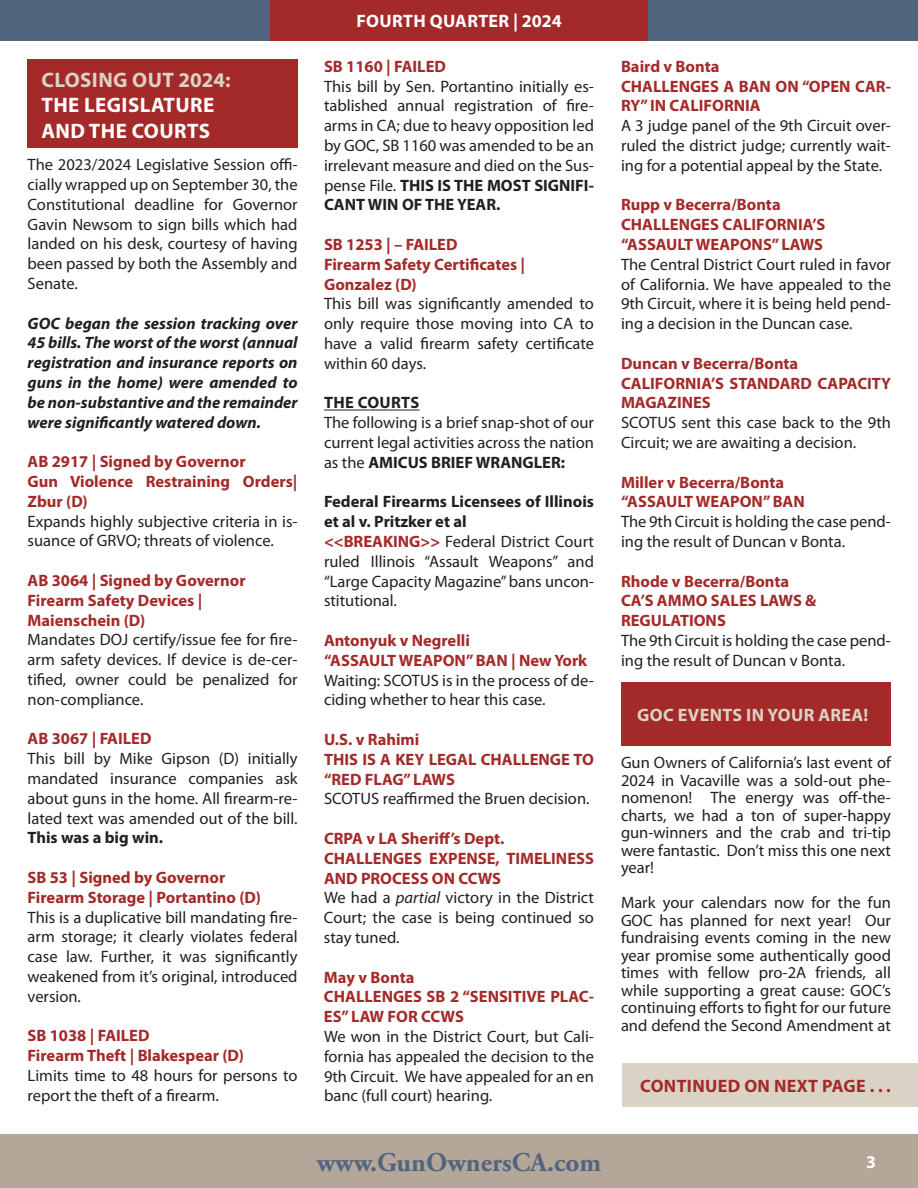
<style>
.page{position:relative;width:918px;height:1188px;background:#fff}
.page>*{position:absolute;margin:0;border:0;box-sizing:border-box;transform-origin:0 0}
.t1{font:700 27px "Adobe Garamond Pro";color:#52657e}
.t2{font:700 21px/25.2px "Myriad Pro";letter-spacing:.02em;color:#fff}
.t3{font:700 21px "Myriad Pro";letter-spacing:.02em;color:#dad3c5}
.t4{font:700 18px "Myriad Pro";letter-spacing:.02em;color:#a42a29}
.t5{font:700 18px "Myriad Pro";letter-spacing:.02em;color:#dad3c5}
.t6{font:700 18px "Myriad Pro";letter-spacing:.02em;color:#fff}
.t7{font:16.5px/19.8px "Myriad Pro";color:#231f20;text-align:justify}
.t8{font:700 16.5px/19.8px "Myriad Pro";color:#a42a29}
.t9{font:italic 700 16.5px/19.8px "Myriad Pro";color:#231f20;text-align:justify}
.t10{font:700 16.5px/19.8px "Myriad Pro";color:#231f20}
.t11{font:700 16.5px "Myriad Pro";letter-spacing:.02em;color:#231f20}
.s1{font-weight:700}
.s2{font-weight:700;color:#a42a29}
.s3{font-style:italic}
</style>
<div class="page">
<div style="left:0;top:1134px;width:918px;height:54px;background:#b4a699"></div>
<div style="left:0;top:0;width:918px;height:40px;background:#52657e"></div>
<div style="left:270px;top:0;width:378px;height:40px;background:#a42a29"></div>
<div style="left:622px;top:1064px;width:296px;height:43px;background:#dad3c5"></div>
<div style="left:27px;top:59px;width:271px;height:89px;background:#a42a29"></div>
<hr style="left:324px;top:410px;width:96px;height:1px;background:#231f20">
<div style="left:621px;top:682px;width:270px;height:64px;background:#a42a29"></div>
<p class="t3" style="left:41px;top:68px;width:191px">CLOSING OUT 2024:</p>
<p class="t2" style="left:41px;top:93px;width:174px">THE LEGISLATURE<br>AND THE COURTS</p>
<p class="t7" style="left:28px;top:155px;width:272px">The 2023/2024 Legislative Session offi&shy;cially wrapped up on September 30, the Constitutional deadline for Governor Gavin Newsom to sign bills which had landed on his desk, courtesy of having been passed by both the Assembly and Senate.</p>
<p class="t9" style="left:28px;top:313px;width:272px">GOC began the session tracking over 45 bills. The worst of the worst (annual registration and insurance reports on guns in the home) were amended to be non-substantive and the remainder were significantly watered down.</p>
<p class="t8" style="left:28px;top:452px;width:220px">AB 2917 | Signed by Governor</p>
<p class="t8" style="left:28px;top:472px;width:272px">Gun Violence Restraining Orders|<br>Zbur (D)</p>
<p class="t7" style="left:28px;top:511px;width:272px">Expands highly subjective criteria in is&shy;suance of GRVO; threats of violence.</p>
<p class="t8" style="left:28px;top:571px;width:220px">AB 3064 | Signed by Governor</p>
<p class="t8" style="left:28px;top:590px;width:176px">Firearm Safety Devices |</p>
<p class="t8" style="left:28px;top:610px;width:119px">Maienschein (D)</p>
<p class="t7" style="left:28px;top:630px;width:272px">Mandates DOJ certify/issue fee for fire&shy;arm safety devices. If device is de-cer&shy;tified, owner could be penalized for non-compliance.</p>
<p class="t8" style="left:28px;top:729px;width:125px">AB 3067 | FAILED</p>
<p class="t7" style="left:28px;top:749px;width:272px">This bill by Mike Gipson (D) initially mandated insurance companies ask about guns in the home. All firearm-re&shy;lated text was amended out of the bill.<br><span class="s1">This was a big win.</span></p>
<p class="t8" style="left:28px;top:868px;width:199px">SB 53 | Signed by Governor</p>
<p class="t8" style="left:28px;top:887px;width:235px">Firearm Storage | Portantino (D)</p>
<p class="t7" style="left:28px;top:907px;width:272px">This is a duplicative bill mandating fire&shy;arm storage; it clearly violates federal case law. Further, it was significantly weakened from it’s original, introduced version.</p>
<p class="t8" style="left:28px;top:1026px;width:124px">SB 1038 | FAILED</p>
<p class="t8" style="left:28px;top:1046px;width:218px">Firearm Theft | Blakespear (D)</p>
<p class="t7" style="left:28px;top:1066px;width:272px">Limits time to 48 hours for persons to report the theft of a firearm.</p>
<p class="t6" style="left:356px;top:11px;width:207px">FOURTH QUARTER | 2024</p>
<p class="t8" style="left:324px;top:57px;width:124px">SB 1160 | FAILED</p>
<p class="t7" style="left:324px;top:76px;width:272px">This bill by Sen. Portantino initially es&shy;tablished annual registration of fire&shy;arms in CA; due to heavy opposition led by GOC, SB 1160 was amended to be an irrelevant measure and died on the Sus&shy;pense File. <span class="s1">THIS IS THE MOST SIGNIFI-CANT WIN OF THE YEAR.</span></p>
<p class="t8" style="left:324px;top:235px;width:135px">SB 1253 | – FAILED</p>
<p class="t8" style="left:324px;top:255px;width:203px">Firearm Safety Certificates |</p>
<p class="t8" style="left:324px;top:274px;width:94px">Gonzalez (D)</p>
<p class="t7" style="left:324px;top:294px;width:272px">This bill was significantly amended to only require those moving into CA to have a valid firearm safety certificate within 60 days.</p>
<p class="t11" style="left:324px;top:394px;width:97px">THE COURTS</p>
<p class="t7" style="left:324px;top:413px;width:272px">The following is a brief snap-shot of our current legal activities across the nation as the <span class="s1">AMICUS BRIEF WRANGLER:</span></p>
<p class="t10" style="left:324px;top:492px;width:272px">Federal Firearms Licensees of Illinois et al v. Pritzker et al</p>
<p class="t7" style="left:324px;top:532px;width:271px"><span class="s2">&lt;&lt;BREAKING&gt;&gt;</span> Federal District Court ruled Illinois “Assault Weapons” and “Large Capacity Magazine” bans uncon&shy;stitutional.</p>
<p class="t8" style="left:324px;top:631px;width:147px">Antonyuk v Negrelli</p>
<p class="t8" style="left:324px;top:651px;width:265px">“ASSAULT WEAPON” BAN | New York</p>
<p class="t7" style="left:324px;top:670px;width:271px">Waiting: SCOTUS is in the process of de&shy;ciding whether to hear this case.</p>
<p class="t8" style="left:324px;top:730px;width:97px">U.S. v Rahimi</p>
<p class="t8" style="left:324px;top:750px;width:272px">THIS IS A KEY LEGAL CHALLENGE TO “RED FLAG” LAWS</p>
<p class="t7" style="left:324px;top:789px;width:267px">SCOTUS reaffirmed the Bruen decision.</p>
<p class="t8" style="left:324px;top:829px;width:182px">CRPA v LA Sheriff’s Dept.</p>
<p class="t8" style="left:324px;top:849px;width:272px">CHALLENGES EXPENSE, TIMELINESS<br>AND PROCESS ON CCWS</p>
<p class="t7" style="left:324px;top:888px;width:272px">We had a <span class="s3">partial</span> victory in the District Court; the case is being continued so stay tuned.</p>
<p class="t8" style="left:324px;top:967px;width:92px">May v Bonta</p>
<p class="t8" style="left:324px;top:987px;width:272px">CHALLENGES SB 2 “SENSITIVE PLAC-<br>ES” LAW FOR CCWS</p>
<p class="t7" style="left:324px;top:1027px;width:272px">We won in the District Court, but Cali&shy;fornia has appealed the decision to the 9th Circuit. We have appealed for an en banc (full court) hearing.</p>
<p class="t1" style="left:317px;top:1147px;width:286px">www.GunOwnersCA.com</p>
<p class="t8" style="left:621px;top:57px;width:100px">Baird v Bonta</p>
<p class="t8" style="left:621px;top:76px;width:272px">CHALLENGES A BAN ON “OPEN CAR-<br>RY” IN CALIFORNIA</p>
<p class="t7" style="left:621px;top:116px;width:272px">A 3 judge panel of the 9th Circuit over&shy;ruled the district judge; currently wait&shy;ing for a potential appeal by the State.</p>
<p class="t8" style="left:621px;top:195px;width:161px">Rupp v Becerra/Bonta</p>
<p class="t8" style="left:621px;top:215px;width:206px">CHALLENGES CALIFORNIA’S “ASSAULT WEAPONS” LAWS</p>
<p class="t7" style="left:621px;top:255px;width:272px">The Central District Court ruled in favor of California. We have appealed to the 9th Circuit, where it is being held pend&shy;ing a decision in the Duncan case.</p>
<p class="t8" style="left:621px;top:354px;width:179px">Duncan v Becerra/Bonta</p>
<p class="t8" style="left:621px;top:373px;width:271px">CALIFORNIA’S STANDARD CAPACITY<br>MAGAZINES</p>
<p class="t7" style="left:621px;top:413px;width:272px">SCOTUS sent this case back to the 9th<br>Circuit; we are awaiting a decision.</p>
<p class="t8" style="left:621px;top:472px;width:165px">Miller v Becerra/Bonta</p>
<p class="t8" style="left:621px;top:492px;width:185px">“ASSAULT WEAPON” BAN</p>
<p class="t7" style="left:621px;top:512px;width:272px">The 9th Circuit is holding the case pend&shy;ing the result of Duncan v Bonta.</p>
<p class="t8" style="left:621px;top:571px;width:170px">Rhode v Becerra/Bonta</p>
<p class="t8" style="left:621px;top:591px;width:197px">CA’S AMMO SALES LAWS &amp;</p>
<p class="t8" style="left:621px;top:611px;width:106px">REGULATIONS</p>
<p class="t7" style="left:621px;top:631px;width:272px">The 9th Circuit is holding the case pend&shy;ing the result of Duncan v Bonta.</p>
<p class="t5" style="left:637px;top:705px;width:233px">GOC EVENTS IN YOUR AREA!</p>
<p class="t7" style="left:621px;top:755px;width:272px;line-height:17.4px">Gun Owners of California’s last event of 2024 in Vacaville was a sold-out phe&shy;nomenon! The energy was off-the&shy;charts, we had a ton of super-happy gun-winners and the crab and tri-tip were fantastic. Don’t miss this one next year!</p>
<p class="t7" style="left:621px;top:894px;width:272px;line-height:17.4px">Mark your calendars now for the fun GOC has planned for next year! Our fundraising events coming in the new year promise some authentically good times with fellow pro-2A friends, all while supporting a great cause: GOC’s continuing efforts to fight for our future and defend the Second Amendment at</p>
<p class="t4" style="left:640px;top:1076px;width:252px">CONTINUED ON NEXT PAGE . . .</p>
<p class="t6" style="left:866px;top:1152px;width:11px">3</p>
</div>
